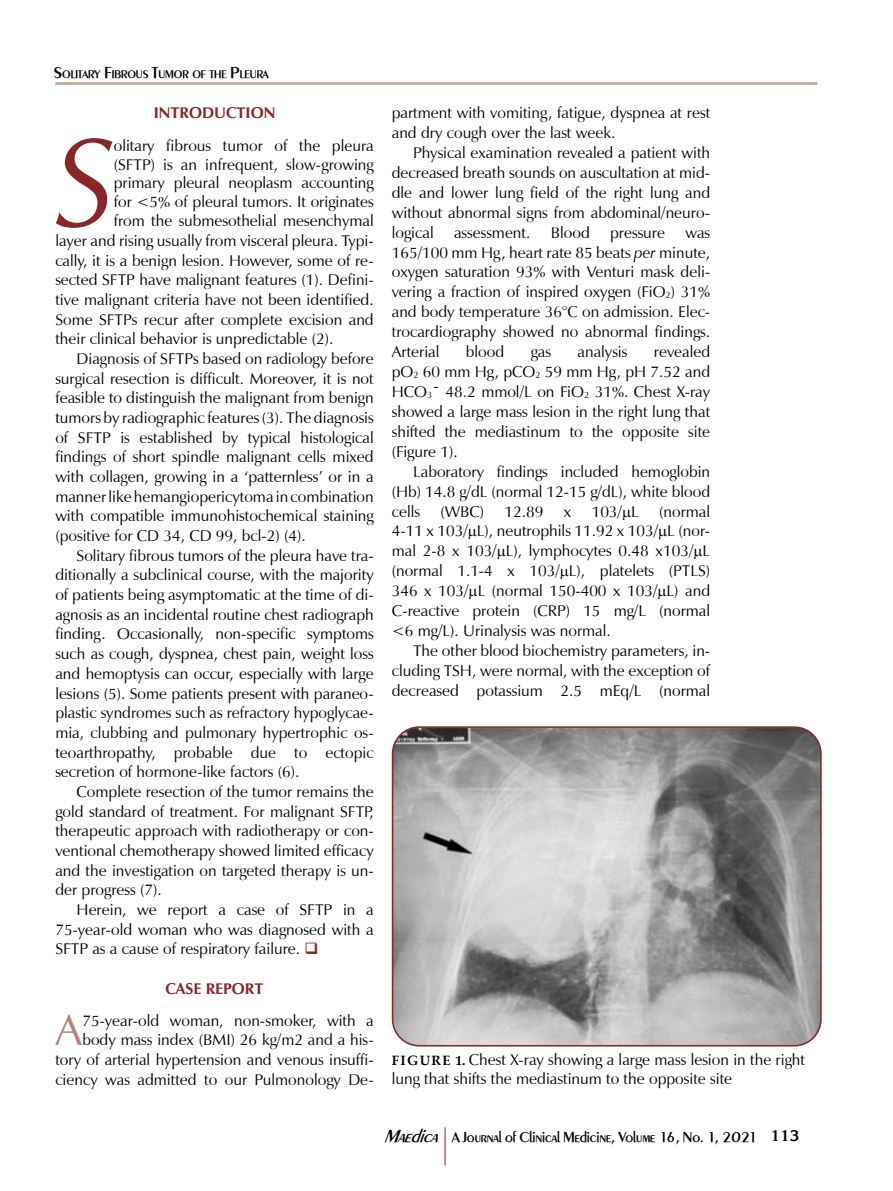
<style>
.page{position:relative;width:893px;height:1191px;background:#fff}
.page>*{position:absolute;margin:0;border:0;box-sizing:border-box;transform-origin:0 0}
.t1{font:italic 126.45px "Z Humanist";color:#8a2529}
.t2{font:43.35px "Z Humanist Normal";color:#b98272}
.t3{font:15.75px/20px "Z Humanist Normal";color:#000;text-align:justify}
.t4{font:700 15.75px "Z Humanist";color:#8a2529}
.t5{font:500 15px "Peinaud";letter-spacing:-.005em;color:#000}
.t6{font:500 11.55px "Peinaud";color:#000}
.s1{font-size:16.5px}
.s2{color:#8a2529}
.s3{font-family:"Z Humanist";font-style:italic}
.s4{font-size:9.15px}
.s5{font-family:"Palatino Linotype";font-weight:700;font-size:13.5px}
.s6{font-style:italic;font-size:18px}
.s7{font-family:"Korina";font-weight:700}
</style>
<div class="page">
<hr style="left:55px;top:82px;width:762px;height:3px;background:#d0aca0">
<hr style="left:445px;top:1127px;width:1px;height:38px;background:#8a2529">
<img style="left:393px;top:729px;width:428px;height:316px">
<div style="left:392px;top:726px;width:430px;height:320px;border:2px solid #8a2529;border-radius:27px"></div>
<p class="t6" style="left:54px;top:67px;width:216px"><span class="s1">S</span>OLITARY <span class="s1">F</span>IBROUS <span class="s1">T</span>UMOR OF THE <span class="s1">P</span>LEURA</p>
<p class="t4" style="left:154px;top:103px;width:123px">INTRODUCTION</p>
<h1 class="t1" style="left:55px;top:108px;width:60px">S</h1>
<p class="t3" style="left:114px;top:135px;width:262px">olitary fibrous tumor of the pleura</p>
<p class="t3" style="left:114px;top:154px;width:262px">(SFTP) is an infrequent, slow-growing</p>
<p class="t3" style="left:114px;top:173px;width:262px">primary pleural neoplasm accounting</p>
<p class="t3" style="left:114px;top:192px;width:262px">for &lt;5% of pleural tumors. It originates</p>
<p class="t3" style="left:114px;top:211px;width:262px">from the submesothelial mesenchymal</p>
<p class="t3" style="left:55px;top:231px;width:319px">layer and rising usually from visceral pleura. Typi-</p>
<p class="t3" style="left:55px;top:250px;width:320px">cally, it is a benign lesion. However, some of re-</p>
<p class="t3" style="left:55px;top:270px;width:320px">sected SFTP have malignant features (1). Defini-</p>
<p class="t3" style="left:55px;top:290px;width:320px">tive malignant criteria have not been identified.</p>
<p class="t3" style="left:55px;top:309px;width:320px">Some SFTPs recur after complete excision and</p>
<p class="t3" style="left:55px;top:329px;width:280px">their clinical behavior is unpredictable (2).</p>
<p class="t3" style="left:77px;top:349px;width:299px">Diagnosis of SFTPs based on radiology before</p>
<p class="t3" style="left:55px;top:368px;width:320px">surgical resection is difficult. Moreover, it is not</p>
<p class="t3" style="left:55px;top:388px;width:320px">feasible to distinguish the malignant from benign</p>
<p class="t3" style="left:55px;top:408px;width:320px">tumors by radiographic features (3). The diagnosis</p>
<p class="t3" style="left:55px;top:427px;width:320px">of SFTP is established by typical histological</p>
<p class="t3" style="left:55px;top:447px;width:320px">findings of short spindle malignant cells mixed</p>
<p class="t3" style="left:55px;top:467px;width:320px">with collagen, growing in a ‘patternless’ or in a</p>
<p class="t3" style="left:55px;top:486px;width:320px">manner like hemangiopericytoma in combination</p>
<p class="t3" style="left:55px;top:506px;width:320px">with compatible immunohistochemical staining</p>
<p class="t3" style="left:55px;top:526px;width:252px">(positive for CD 34, CD 99, bcl-2) (4).</p>
<p class="t3" style="left:77px;top:545px;width:299px">Solitary fibrous tumors of the pleura have tra-</p>
<p class="t3" style="left:55px;top:565px;width:320px">ditionally a subclinical course, with the majority</p>
<p class="t3" style="left:55px;top:585px;width:320px">of patients being asymptomatic at the time of di-</p>
<p class="t3" style="left:55px;top:604px;width:320px">agnosis as an incidental routine chest radiograph</p>
<p class="t3" style="left:55px;top:624px;width:320px">finding. Occasionally, non-specific symptoms</p>
<p class="t3" style="left:55px;top:644px;width:320px">such as cough, dyspnea, chest pain, weight loss</p>
<p class="t3" style="left:55px;top:664px;width:320px">and hemoptysis can occur, especially with large</p>
<p class="t3" style="left:55px;top:683px;width:320px">lesions (5). Some patients present with paraneo-</p>
<p class="t3" style="left:55px;top:703px;width:320px">plastic syndromes such as refractory hypoglycae-</p>
<p class="t3" style="left:55px;top:723px;width:320px">mia, clubbing and pulmonary hypertrophic os-</p>
<p class="t3" style="left:55px;top:742px;width:320px">teoarthropathy, probable due to ectopic</p>
<p class="t3" style="left:55px;top:762px;width:245px">secretion of hormone-like factors (6).</p>
<p class="t3" style="left:77px;top:782px;width:299px">Complete resection of the tumor remains the</p>
<p class="t3" style="left:55px;top:801px;width:320px">gold standard of treatment. For malignant SFTP,</p>
<p class="t3" style="left:55px;top:821px;width:320px">therapeutic approach with radiotherapy or con-</p>
<p class="t3" style="left:55px;top:841px;width:320px">ventional chemotherapy showed limited efficacy</p>
<p class="t3" style="left:55px;top:860px;width:320px">and the investigation on targeted therapy is un-</p>
<p class="t3" style="left:55px;top:880px;width:108px">der progress (7).</p>
<p class="t3" style="left:77px;top:900px;width:299px">Herein, we report a case of SFTP in a</p>
<p class="t3" style="left:55px;top:919px;width:320px">75-year-old woman who was diagnosed with a</p>
<p class="t3" style="left:55px;top:939px;width:265px">SFTP as a cause of respiratory failure. <span class="s2">❑</span></p>
<p class="t4" style="left:166px;top:979px;width:100px">CASE REPORT</p>
<h2 class="t2" style="left:56px;top:1005px;width:28px">A</h2>
<p class="t3" style="left:55px;top:1011px;width:320px;line-height:19.4px;text-align:right">75-year-old woman, non-smoker, with a body mass index (BMI) 26 kg/m2 and a his&shy;tory of arterial hypertension and venous insuffi&shy;ciency was admitted to our Pulmonology De-</p>
<p class="t3" style="left:392px;top:103px;width:320px">partment with vomiting, fatigue, dyspnea at rest and dry cough over the last week.</p>
<p class="t3" style="left:392px;top:143px;width:320px;text-indent:21px">Physical examination revealed a patient with decreased breath sounds on auscultation at mid&shy;dle and lower lung field of the right lung and without abnormal signs from abdominal/neuro&shy;logical</p>
<p class="t3" style="left:454px;top:222px;width:78px">assessment.</p>
<p class="t3" style="left:551px;top:222px;width:41px">Blood</p>
<p class="t3" style="left:610px;top:222px;width:56px">pressure</p>
<p class="t3" style="left:392px;top:222px;width:320px;text-indent:294px">was 165/100 mm Hg, heart rate 85 beats <span class="s3">per</span> minute, oxygen saturation 93% with Venturi mask deli&shy;vering a fraction of inspired oxygen (FiO<span class="s4">2</span>) 31% and body temperature 36°C on admission. Elec&shy;trocardiography showed no abnormal findings.<br>Arterial</p>
<p class="t3" style="left:392px;top:342px;width:320px;text-indent:262px">revealed pO<span class="s4">2</span> 60 mm Hg, pCO<span class="s4">2</span> 59 mm Hg, pH 7.52 and HCO<span class="s4">3</span>¯ 48.2 mmol/L on FiO<span class="s4">2</span> 31%. Chest X-ray showed a large mass lesion in the right lung that shifted the mediastinum to the opposite site (Figure 1).</p>
<p class="t3" style="left:392px;top:461px;width:320px;text-indent:21px">Laboratory findings included hemoglobin (Hb) 14.8 g/dL (normal 12-15 g/dL), white blood cells</p>
<p class="t3" style="left:466px;top:342px;width:40px">blood</p>
<p class="t3" style="left:531px;top:342px;width:22px">gas</p>
<p class="t3" style="left:578px;top:342px;width:51px">analysis</p>
<p class="t3" style="left:392px;top:501px;width:320px;text-indent:267px">(normal 4-11 x 103/ L), neutrophils 11.92 x 103/ L (nor&shy;mal 2-8 x 103/ L), lymphocytes 0.48 x103/ L (normal 1.1-4 x 103/ L), platelets (PTLS)<br>346 x 103/ L (normal 150-400 x 103/ L) and C-reactive protein (CRP) 15 mg/L (normal &lt;6 mg/L). Urinalysis was normal.</p>
<p class="t3" style="left:392px;top:641px;width:320px;text-indent:21px">The other blood biochemistry parameters, in&shy;cluding TSH, were normal, with the exception of decreased potassium 2.5 mEq/L (normal</p>
<p class="t3" style="left:440px;top:501px;width:45px">(WBC)</p>
<p class="t3" style="left:505px;top:501px;width:40px">12.89</p>
<p class="t3" style="left:564px;top:501px;width:9px">x</p>
<p class="t3" style="left:592px;top:501px;width:49px">103/ L</p>
<p class="t3" style="left:392px;top:1050px;width:415px;line-height:18.9px"><span class="s5">FIGURE 1.</span> Chest X-ray showing a large mass lesion in the right lung that shifts the mediastinum to the opposite site</p>
<p class="t5" style="left:384px;top:1127px;width:417px"><span class="s6">Maedica</span> A Journal of Clinical Medicine, Volume 16, No. 1, 2021 <span class="s7">113</span></p>
</div>
